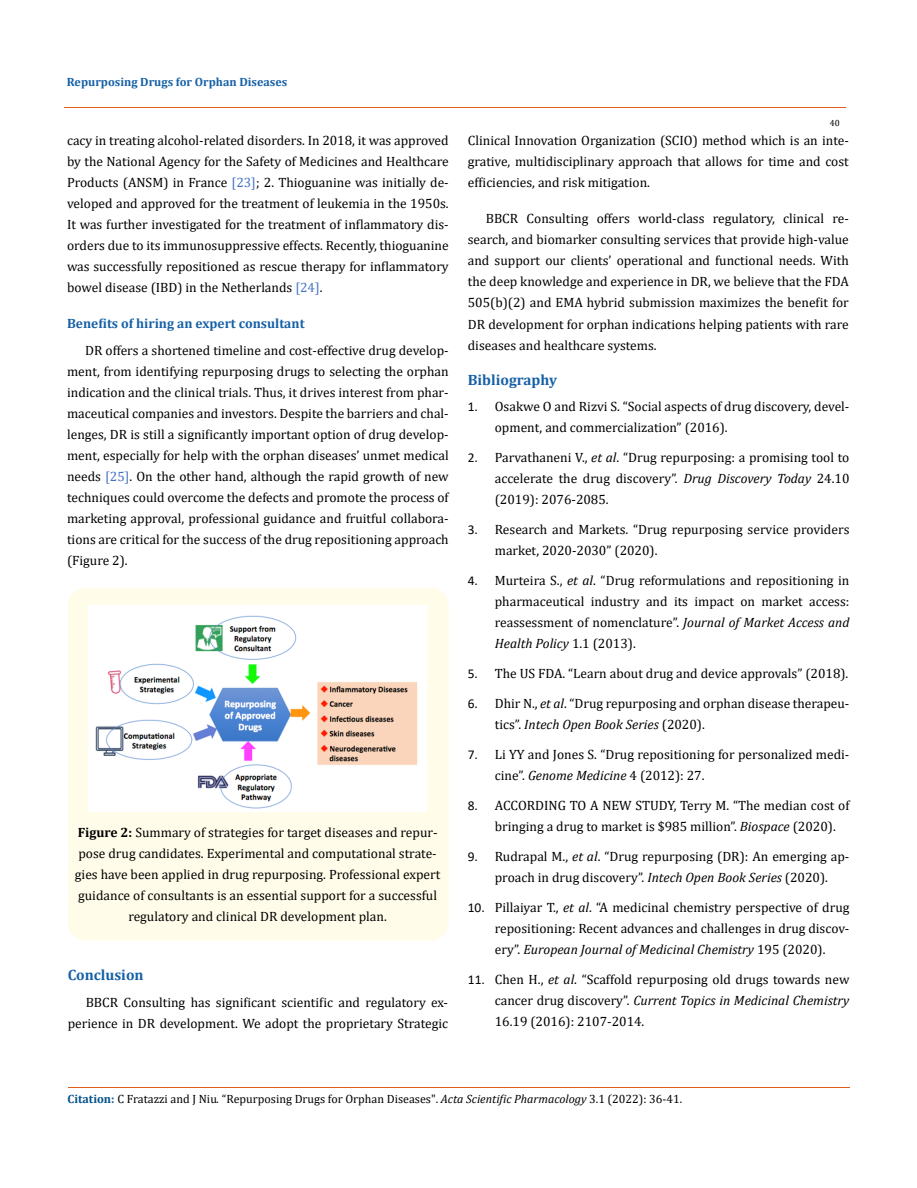
<style>
.page{position:relative;width:917px;height:1188px;background:#fff}
.page>*{position:absolute;margin:0;border:0;box-sizing:border-box;transform-origin:0 0}
.t1{font:700 15px "Cambria";color:#1560a6}
.t2{font:13.5px/21px "Cambria";color:#000;text-align:justify}
.t3{font:700 13.5px "Cambria";color:#1560a6}
.t4{font:12px "Cambria";color:#000}
.t5{font:700 12px "Cambria";color:#1560a6}
.t6{font:9px "Cambria";color:#000}
.s1{color:#4472c4}
.s2{font-weight:700}
.s3{font-family:"Calibri"}
.s4{font-style:italic}
.s5{font-weight:700;color:#035089}
</style>
<div class="page">
<div style="left:68px;top:588px;width:380px;height:352px;background:#fffde9;border-radius:18px"></div>
<img style="left:89px;top:606px;width:337px;height:206px">
<hr style="left:64px;top:108px;width:781px;height:1px;background:#e05d1a">
<hr style="left:68px;top:1087px;width:781px;height:1px;background:#e05d1a">
<p class="t5" style="left:67px;top:73px;width:222px">Repurposing Drugs for Orphan Diseases</p>
<p class="t2" style="left:67px;top:130px;width:383px">cacy in treating alcohol-related disorders. In 2018, it was approved by the National Agency for the Safety of Medicines and Healthcare Products (ANSM) in France <span class="s1">[23]</span>; 2. Thioguanine was initially de&shy;veloped and approved for the treatment of leukemia in the 1950s.<br>It was further investigated for the treatment of inflammatory dis&shy;orders due to its immunosuppressive effects. Recently, thioguanine was successfully repositioned as rescue therapy for inflammatory bowel disease (IBD) in the Netherlands <span class="s1">[24]</span>.</p>
<p class="t3" style="left:67px;top:314px;width:239px">Benefits of hiring an expert consultant</p>
<p class="t2" style="left:67px;top:340px;width:383px;text-indent:18px">DR offers a shortened timeline and cost-effective drug develop&shy;ment, from identifying repurposing drugs to selecting the orphan indication and the clinical trials. Thus, it drives interest from phar&shy;maceutical companies and investors. Despite the barriers and chal&shy;lenges, DR is still a significantly important option of drug develop&shy;ment, especially for help with the orphan diseases’ unmet medical needs <span class="s1">[25]</span>. On the other hand, although the rapid growth of new techniques could overcome the defects and promote the process of marketing approval, professional guidance and fruitful collabora&shy;tions are critical for the success of the drug repositioning approach (Figure 2).</p>
<p class="t2" style="left:75px;top:822px;width:367px;text-align:center"><span class="s2">Figure 2:</span> Summary of strategies for target diseases and repur&shy;pose drug candidates. Experimental and computational strate&shy;gies have been applied in drug repurposing. Professional expert guidance of consultants is an essential support for a successful regulatory and clinical DR development plan.</p>
<p class="t1" style="left:68px;top:965px;width:77px">Conclusion</p>
<p class="t2" style="left:68px;top:992px;width:382px;text-align:right">BBCR Consulting has significant scientific and regulatory ex&shy;perience in DR development. We adopt the proprietary Strategic</p>
<p class="t6" style="left:829px;top:118px;width:11px">40</p>
<p class="t2" style="left:468px;top:130px;width:382px">Clinical Innovation Organization (SCIO) method which is an inte&shy;grative, multidisciplinary approach that allows for time and cost efficiencies, and risk mitigation.</p>
<p class="t2" style="left:468px;top:208px;width:382px;text-indent:18px">BBCR Consulting offers world-class regulatory, clinical re&shy;search, and biomarker consulting services that provide high-value and support our clients’ operational and functional needs. With the deep knowledge and experience in DR, we believe that the FDA 505(b)(2) and EMA hybrid submission maximizes the benefit for DR development for orphan indications helping patients with rare diseases and healthcare systems.</p>
<p class="t1" style="left:468px;top:369px;width:91px">Bibliography</p>
<p class="t2" style="left:495px;top:396px;width:356px;text-indent:-27px"><span class="s3">1.</span> Osakwe O and Rizvi S. “Social aspects of drug discovery, devel&shy;opment, and commercialization” (2016).</p>
<p class="t2" style="left:495px;top:447px;width:356px;text-indent:-27px"><span class="s3">2.</span> Parvathaneni V., <span class="s4">et al</span>. “Drug repurposing: a promising tool to accelerate the drug discovery”. <span class="s4">Drug Discovery Today</span> 24.10 (2019): 2076-2085.</p>
<p class="t2" style="left:495px;top:519px;width:356px;text-indent:-27px"><span class="s3">3.</span> Research and Markets. “Drug repurposing service providers market, 2020-2030” (2020).</p>
<p class="t2" style="left:495px;top:570px;width:356px;text-indent:-27px"><span class="s3">4.</span> Murteira S., <span class="s4">et al</span>. “Drug reformulations and repositioning in pharmaceutical industry and its impact on market access: reassessment of nomenclature”. <span class="s4">Journal of Market Access and Health Policy</span> 1.1 (2013).</p>
<p class="t2" style="left:468px;top:663px;width:382px"><span class="s3">5.</span> The US FDA. “Learn about drug and device approvals” (2018).</p>
<p class="t2" style="left:495px;top:693px;width:356px;text-indent:-27px"><span class="s3">6.</span> Dhir N., <span class="s4">et al</span>. “Drug repurposing and orphan disease therapeu&shy;tics”. <span class="s4">Intech Open Book Series</span> (2020).</p>
<p class="t2" style="left:495px;top:744px;width:356px;text-indent:-27px"><span class="s3">7.</span> Li YY and Jones S. “Drug repositioning for personalized medi&shy;cine”. <span class="s4">Genome Medicine</span> 4 (2012): 27.</p>
<p class="t2" style="left:495px;top:795px;width:356px;text-indent:-27px"><span class="s3">8.</span> ACCORDING TO A NEW STUDY, Terry M. “The median cost of bringing a drug to market is $985 million”. <span class="s4">Biospace</span> (2020).</p>
<p class="t2" style="left:468px;top:846px;width:383px;text-align:center"><span class="s3">9.</span> Rudrapal M., <span class="s4">et al</span>. “Drug repurposing (DR): An emerging ap&shy;proach in drug discovery”. <span class="s4">Intech Open Book Series</span> (2020).</p>
<p class="t2" style="left:495px;top:897px;width:356px;text-indent:-27px"><span class="s3">10.</span> Pillaiyar T., <span class="s4">et al</span>. “A medicinal chemistry perspective of drug repositioning: Recent advances and challenges in drug discov&shy;ery”. <span class="s4">European Journal of Medicinal Chemistry</span> 195 (2020).</p>
<p class="t2" style="left:495px;top:969px;width:356px;text-indent:-27px"><span class="s3">11.</span> Chen H., <span class="s4">et al</span>. “Scaffold repurposing old drugs towards new cancer drug discovery”. <span class="s4">Current Topics in Medicinal Chemistry </span>16.19 (2016): 2107-2014.</p>
<p class="t4" style="left:68px;top:1092px;width:616px"><span class="s5">Citation:</span> C Fratazzi and J Niu<span class="s4">.</span> “Repurposing Drugs for Orphan Diseases". <span class="s4">Acta Scientific Pharmacology</span> 3.1 (2022): 36-41.</p>
</div>
